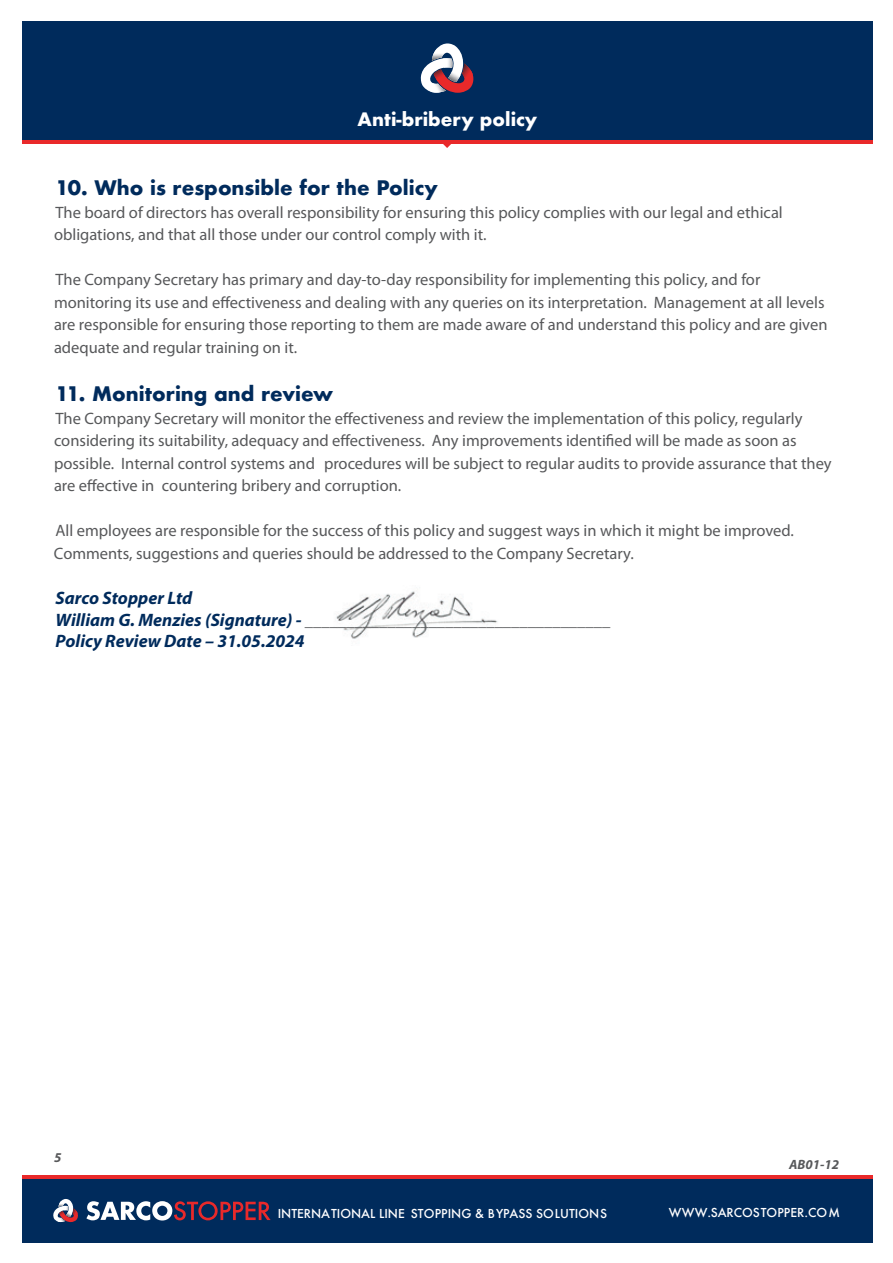
<style>
.page{position:relative;width:893px;height:1263px;background:#fff}
.page>*{position:absolute;margin:0;border:0;box-sizing:border-box;transform-origin:0 0}
.t1{font:700 19.5px "Futura";color:#002b5c}
.t2{font:italic 700 18px "Myriad Pro";color:#002b5c}
.t3{font:700 18px "Futura";color:#fff}
.t4{font:16.5px/22.5px "Myriad Pro";color:#57585a}
.t5{font:italic 700 13.5px "Myriad Pro";color:#57585a}
.t6{font:500 12px "Futura";color:#fff}
.s1{font-weight:700;font-style:italic;font-size:18px;color:#002b5c}
</style>
<div class="page">
<div style="left:22px;top:22px;width:850px;height:118px;background:#002b5c"></div>
<div style="left:22px;top:1179px;width:850px;height:63px;background:#002b5c"></div>
<svg style="left:420px;top:43px;width:54px;height:50px"></svg>
<img style="left:430px;top:83px;width:16px;height:10px">
<hr style="left:22px;top:140px;width:850px;height:3px;background:#e9292a">
<hr style="left:22px;top:1176px;width:850px;height:3px;background:#e9292a">
<svg style="left:441px;top:143px;width:12px;height:5px"></svg>
<svg style="left:86px;top:1201px;width:185px;height:19px"></svg>
<svg style="left:53px;top:1199px;width:25px;height:23px"></svg>
<img style="left:336px;top:591px;width:162px;height:48px">
<p class="t3" style="left:357px;top:106px;width:181px">Anti-bribery policy</p>
<p class="t1" style="left:56px;top:173px;width:384px">10. Who is responsible for the Policy</p>
<p class="t4" style="left:54px;top:201px;width:730px">The board of directors has overall responsibility for ensuring this policy complies with our legal and ethical obligations, and that all those under our control comply with it.</p>
<p class="t4" style="left:54px;top:268px;width:775px">The Company Secretary has primary and day-to-day responsibility for implementing this policy, and for monitoring its use and effectiveness and dealing with any queries on its interpretation. Management at all levels are responsible for ensuring those reporting to them are made aware of and understand this policy and are given adequate and regular training on it.</p>
<p class="t1" style="left:56px;top:379px;width:279px">11. Monitoring and review</p>
<p class="t4" style="left:54px;top:407px;width:779px">The Company Secretary will monitor the effectiveness and review the implementation of this policy, regularly considering its suitability, adequacy and effectiveness. Any improvements identified will be made as soon as possible. Internal control systems and procedures will be subject to regular audits to provide assurance that they are effective in countering bribery and corruption.</p>
<p class="t4" style="left:54px;top:519px;width:741px">All employees are responsible for the success of this policy and suggest ways in which it might be improved.<br>Comments, suggestions and queries should be addressed to the Company Secretary.</p>
<p class="t2" style="left:56px;top:586px;width:138px">Sarco Stopper Ltd</p>
<p class="t4" style="left:56px;top:608px;width:556px"><span class="s1">William G. Menzies (Signature) -</span> _____________________________________</p>
<p class="t2" style="left:56px;top:629px;width:251px">Policy Review Date – 31.05.2024</p>
<p class="t5" style="left:54px;top:1148px;width:9px">5</p>
<p class="t5" style="left:789px;top:1156px;width:51px">AB01-12</p>
<p class="t6" style="left:278px;top:1205px;width:331px">INTERNATIONAL LINE STOPPING &amp; BYPASS SOLUTIONS</p>
<p class="t6" style="left:669px;top:1205px;width:173px">WWW.SARCOSTOPPER.COM</p>
</div>
